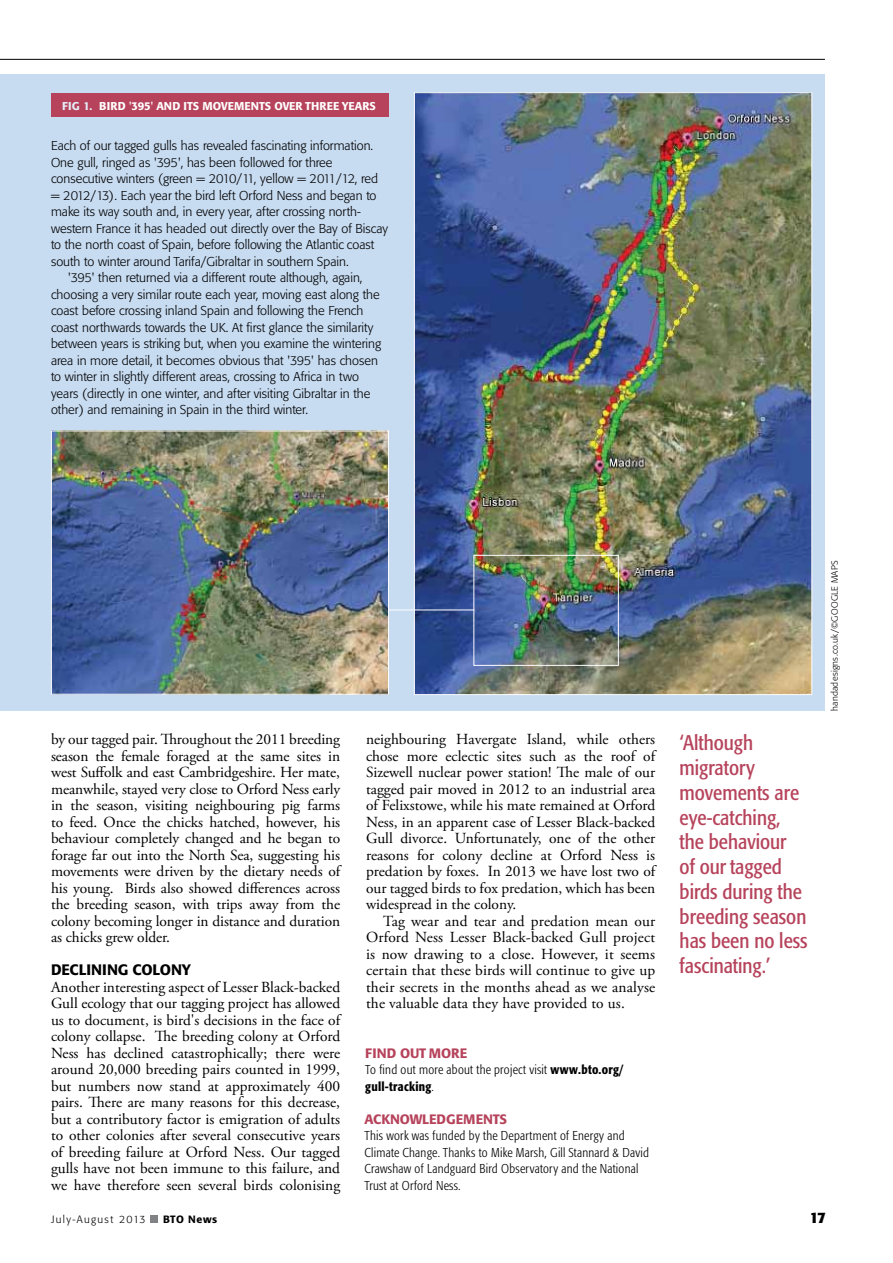
<style>
.page{position:relative;width:893px;height:1263px;background:#fff}
.page>*{position:absolute;margin:0;border:0;box-sizing:border-box;transform-origin:0 0}
.t1{font:condensed 21px/24.8px "Formata BQ";color:#b6435b}
.t2{font:15.3px/16.5px "Adobe Garamond Pro";color:#000;text-align:justify}
.t3{font:500 15px "Formata BQ";letter-spacing:-.01em;color:#000}
.t4{font:700 15px "Formata BQ";color:#000}
.t5{font:500 13.5px "Formata BQ";letter-spacing:-.01em;color:#b6435b}
.t6{font:300 12.75px "Formata BQ";color:#000}
.t7{font:300 condensed 12.75px/16.5px "Formata BQ";letter-spacing:.02em;color:#000}
.t8{font:500 11.25px "Formata BQ";color:#fff}
.t9{font:300 10.5px "Formata BQ";letter-spacing:.13em;color:#000}
.t10{font:500 10.5px "Formata BQ";letter-spacing:.05em;color:#000}
.t11{font:300 9px "Formata BQ";letter-spacing:.03em;color:#000}
.s1{color:#e4edf8}
.s2{font-weight:500}
</style>
<div class="page">
<div style="left:0;top:74px;width:825px;height:637px;background:#c7dbf1"></div>
<div style="left:151px;top:1215px;width:7px;height:8px;background:#808285"></div>
<hr style="left:0;top:59px;width:825px;height:1px;background:#000">
<img style="left:416px;top:94px;width:394px;height:599px">
<img style="left:53px;top:433px;width:334px;height:260px">
<div style="left:51px;top:431px;width:338px;height:264px;border:1px solid #fff"></div>
<div style="left:51px;top:94px;width:338px;height:23px;background:#b6435b"></div>
<div style="left:473px;top:555px;width:146px;height:111px;border:1px solid #fff"></div>
<hr style="left:389px;top:610px;width:85px;height:1px;background:#fff">
<p class="t8" style="left:62px;top:99px;width:197px"><span class="s1">FIG 1.</span> BIRD '395' AND ITS MOVEMENTS</p>
<p class="t8" style="left:274px;top:99px;width:102px">OVER THREE YEARS</p>
<p class="t6" style="left:51px;top:138px;width:324px">Each of our tagged gulls has revealed fascinating information.</p>
<p class="t6" style="left:51px;top:155px;width:283px">One gull, ringed as '395', has been followed for three</p>
<p class="t6" style="left:51px;top:171px;width:329px">consecutive winters (green = 2010/11, yellow = 2011/12, red</p>
<p class="t6" style="left:51px;top:188px;width:327px">= 2012/13). Each year the bird left Orford Ness and began to</p>
<p class="t6" style="left:51px;top:204px;width:311px">make its way south and, in every year, after crossing north-</p>
<p class="t6" style="left:51px;top:221px;width:339px">western France it has headed out directly over the Bay of Biscay</p>
<p class="t6" style="left:51px;top:237px;width:325px">to the north coast of Spain, before following the Atlantic coast</p>
<p class="t6" style="left:51px;top:254px;width:299px">south to winter around Tarifa/Gibraltar in southern Spain.</p>
<p class="t6" style="left:68px;top:270px;width:296px">'395' then returned via a different route although, again,</p>
<p class="t6" style="left:51px;top:287px;width:330px">choosing a very similar route each year, moving east along the</p>
<p class="t6" style="left:51px;top:303px;width:314px">coast before crossing inland Spain and following the French</p>
<p class="t6" style="left:51px;top:320px;width:324px">coast northwards towards the UK. At first glance the similarity</p>
<p class="t6" style="left:51px;top:336px;width:332px">between years is striking but, when you examine the wintering</p>
<p class="t6" style="left:51px;top:353px;width:328px">area in more detail, it becomes obvious that '395' has chosen</p>
<p class="t6" style="left:51px;top:369px;width:309px">to winter in slightly different areas, crossing to Africa in two</p>
<p class="t6" style="left:51px;top:386px;width:321px">years (directly in one winter, and after visiting Gibraltar in the</p>
<p class="t6" style="left:51px;top:402px;width:259px">other) and remaining in Spain in the third winter.</p>
<p class="t2" style="left:51px;top:731px;width:291px">by our tagged pair. Throughout the 2011 breeding season the female foraged at the same sites in west Suffolk and east Cambridgeshire. Her mate, meanwhile, stayed very close to Orford Ness early in the season, visiting neighbouring pig farms to feed. Once the chicks hatched, however, his behaviour completely changed and he began to forage far out into the North Sea, suggesting his movements were driven by the dietary needs of his young. Birds also showed differences across the breeding season, with trips away from the colony becoming longer in distance and duration as chicks grew older.</p>
<p class="t3" style="left:51px;top:961px;width:141px">DECLINING COLONY</p>
<p class="t2" style="left:51px;top:979px;width:291px">Another interesting aspect of Lesser Black-backed Gull ecology that our tagging project has allowed us to document, is bird's decisions in the face of colony collapse. The breeding colony at Orford Ness has declined catastrophically; there were around 20,000 breeding pairs counted in 1999, but numbers now stand at approximately 400 pairs. There are many reasons for this decrease, but a contributory factor is emigration of adults to other colonies after several consecutive years of breeding failure at Orford Ness. Our tagged gulls have not been immune to this failure, and we have therefore seen several birds colonising</p>
<p class="t2" style="left:366px;top:731px;width:291px">neighbouring Havergate Island, while others chose more eclectic sites such as the roof of Sizewell nuclear power station! The male of our tagged pair moved in 2012 to an industrial area of Felixstowe, while his mate remained at Orford Ness, in an apparent case of Lesser Black-backed Gull divorce. Unfortunately, one of the other reasons for colony decline at Orford Ness is predation by foxes. In 2013 we have lost two of our tagged birds to fox predation, which has been widespread in the colony.</p>
<p class="t2" style="left:366px;top:913px;width:291px;text-indent:17px">Tag wear and tear and predation mean our Orford Ness Lesser Black-backed Gull project is now drawing to a close. However, it seems certain that these birds will continue to give up their secrets in the months ahead as we analyse the valuable data they have provided to us.</p>
<p class="t5" style="left:365px;top:1044px;width:103px">FIND OUT MORE</p>
<p class="t7" style="left:365px;top:1061px;width:260px">To find out more about the project visit <span class="s2">www.bto.org/ gull-tracking</span>.</p>
<p class="t5" style="left:365px;top:1110px;width:128px">ACKNOWLEDGEMENTS</p>
<p class="t7" style="left:365px;top:1127px;width:286px">This work was funded by the Department of Energy and Climate Change. Thanks to Mike Marsh, Gill Stannard &amp; David Crawshaw of Landguard Bird Observatory and the National Trust at Orford Ness.</p>
<h1 class="t1" style="left:680px;top:731px;width:130px">‘Although migratory movements are eye-catching, the behaviour<br>of our tagged birds during the breeding season has been no less fascinating.’</h1>
<p class="t11" style="left:829px;top:711px;width:152px;rotate:-90deg">handadesigns.co.uk/©Goog le maps</p>
<p class="t9" style="left:51px;top:1213px;width:96px">July-August 2013</p>
<p class="t10" style="left:163px;top:1212px;width:56px">BTO NEWS</p>
<p class="t4" style="left:810px;top:1208px;width:18px">17</p>
</div>
